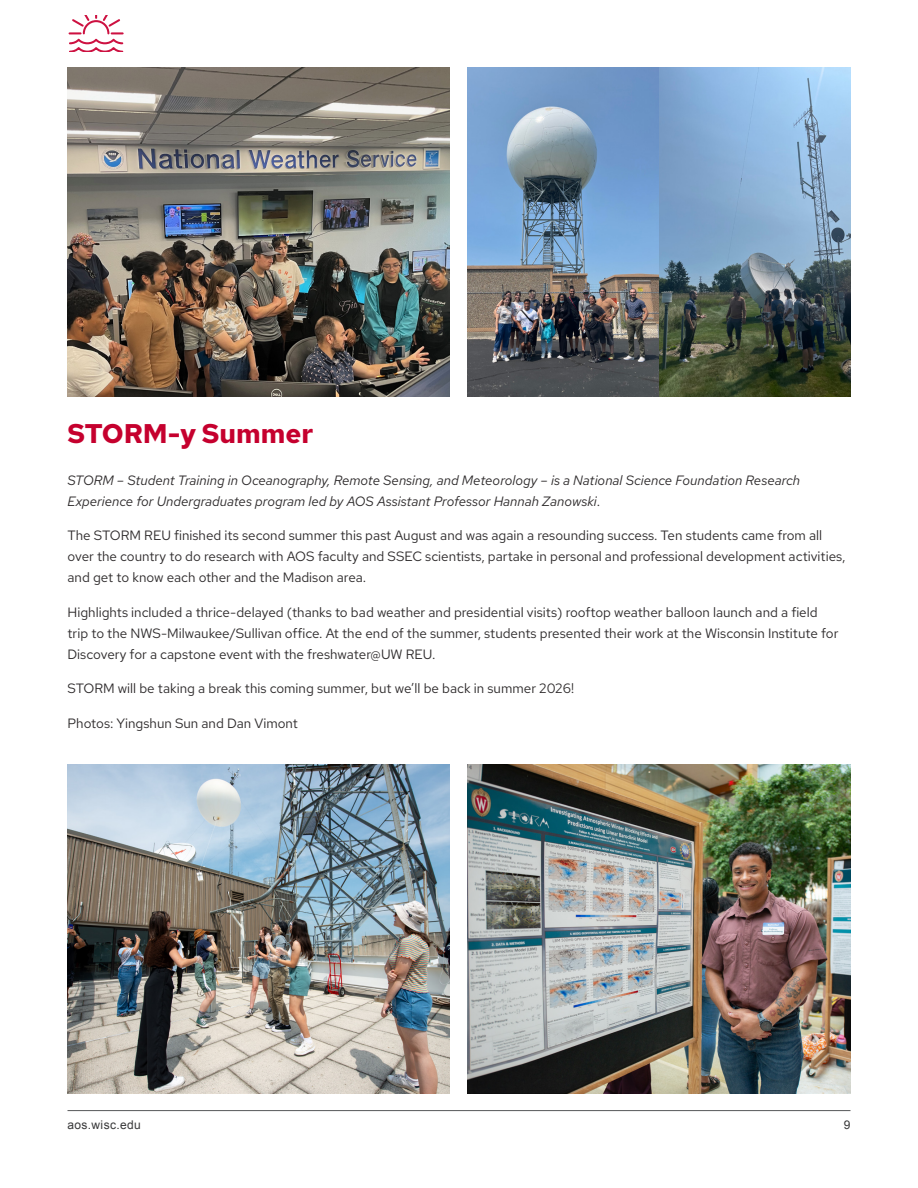
<style>
.page{position:relative;width:918px;height:1188px;background:#fff}
.page>*{position:absolute;margin:0;border:0;box-sizing:border-box;transform-origin:0 0}
.Headline{font:700 27px "Red Hat Text";color:#c5002e}
.BodyText{font:13.5px/21px "Red Hat Text";color:#2e2b2c}
.BodyText-2{font:italic 13.5px/21px "Red Hat Text";color:#2e2b2c}
.t1{font:12px "Arial";letter-spacing:.03em;color:#383839}
.s1{font-style:normal}
</style>
<div class="page">
<hr style="left:68px;top:1110px;width:782px;height:1px;background:#57585a">
<img style="left:68px;top:68px;width:382px;height:329px">
<img style="left:68px;top:765px;width:382px;height:328px">
<img style="left:468px;top:765px;width:382px;height:328px">
<img style="left:468px;top:68px;width:382px;height:328px">
<svg style="left:68px;top:15px;width:56px;height:37px"></svg>
<p class="Headline" style="left:68px;top:416px;width:248px">STORM-y Summer</p>
<p class="BodyText-2" style="left:68px;top:469px;width:734px">STORM – Student Training in Oceanography, Remote Sensing, and Meteorology – is a National Science Foundation Research<br>Experience for Undergraduates program led by AOS Assistant Professor Hannah Zanowski<span class="s1">.</span></p>
<p class="BodyText" style="left:68px;top:525px;width:780px">The STORM REU finished its second summer this past August and was again a resounding success. Ten students came from all over the country to do research with AOS faculty and SSEC scientists, partake in personal and professional development activities, and get to know each other and the Madison area.</p>
<p class="BodyText" style="left:68px;top:601px;width:772px">Highlights included a thrice-delayed (thanks to bad weather and presidential visits) rooftop weather balloon launch and a field trip to the NWS-Milwaukee/Sullivan office. At the end of the summer, students presented their work at the Wisconsin Institute for<br>Discovery for a capstone event with the freshwater@UW REU.</p>
<p class="BodyText" style="left:68px;top:678px;width:508px">STORM will be taking a break this coming summer, but we’ll be back in summer 2026!</p>
<p class="BodyText" style="left:68px;top:712px;width:232px">Photos: Yingshun Sun and Dan Vimont</p>
<p class="t1" style="left:68px;top:1117px;width:75px">aos.wisc.edu</p>
<p class="t1" style="left:844px;top:1117px;width:8px">9</p>
</div>
